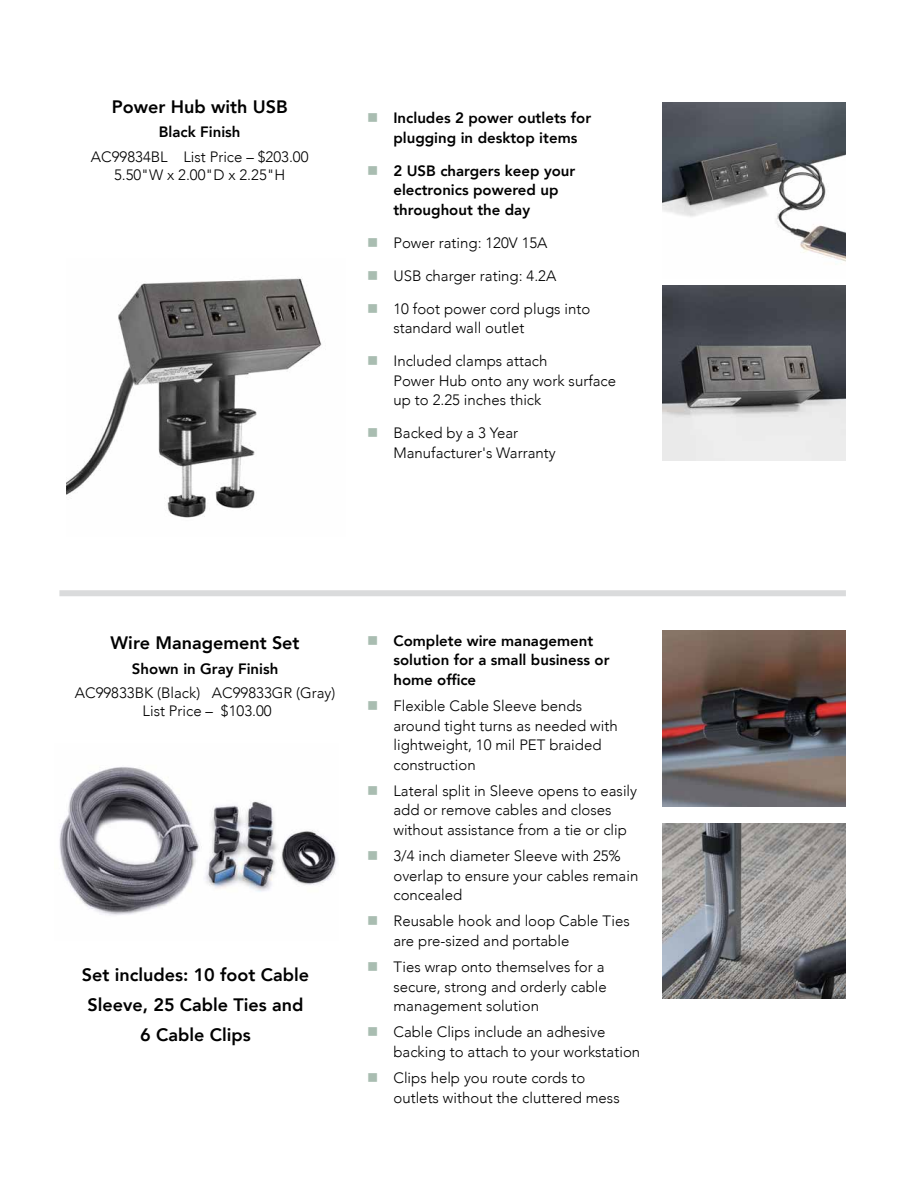
<style>
.page{position:relative;width:918px;height:1188px;background:#fff}
.page>*{position:absolute;margin:0;border:0;box-sizing:border-box;transform-origin:0 0}
.t1{font:800 18px/30px "Avenir";color:#000;text-align:center}
.t2{font:300 15px/19.5px "Avenir";color:#000}
.t3{font:800 15px/19.5px "Avenir";color:#000}
.s1{color:#a9bdb1}
</style>
<div class="page">
<img style="left:663px;top:103px;width:183px;height:159px">
<img style="left:67px;top:278px;width:255px;height:240px">
<img style="left:59px;top:767px;width:278px;height:149px">
<img style="left:663px;top:631px;width:183px;height:175px">
<img style="left:663px;top:824px;width:183px;height:175px">
<img style="left:663px;top:285px;width:183px;height:176px">
<div style="left:59px;top:590px;width:787px;height:6px;background:#dadbdc"></div>
<p class="t1" style="left:112px;top:91px;width:177px">Power Hub with USB</p>
<p class="t3" style="left:159px;top:122px;width:83px">Black Finish</p>
<p class="t2" style="left:91px;top:148px;width:219px;line-height:18px;text-align:center">AC99834BL List Price – $203.00<br>5.50"W x 2.00"D x 2.25"H</p>
<p class="t3" style="left:393px;top:108px;width:199px;text-indent:-26px"><span class="s1">■</span> Includes 2 power outlets for plugging in desktop items</p>
<p class="t3" style="left:393px;top:161px;width:183px;text-indent:-26px"><span class="s1">■</span> 2 USB chargers keep your electronics powered up throughout the day</p>
<p class="t2" style="left:367px;top:233px;width:182px"><span class="s1">■</span> Power rating: 120V 15A</p>
<p class="t2" style="left:367px;top:266px;width:191px"><span class="s1">■</span> USB charger rating: 4.2A</p>
<p class="t2" style="left:393px;top:299px;width:198px;text-indent:-26px"><span class="s1">■</span> 10 foot power cord plugs into standard wall outlet</p>
<p class="t2" style="left:393px;top:351px;width:224px;text-indent:-26px"><span class="s1">■</span> Included clamps attach<br>Power Hub onto any work surface up to 2.25 inches thick</p>
<p class="t2" style="left:393px;top:423px;width:164px;text-indent:-26px"><span class="s1">■</span> Backed by a 3 Year<br>Manufacturer's Warranty</p>
<p class="t1" style="left:111px;top:628px;width:191px">Wire Management Set</p>
<p class="t3" style="left:132px;top:659px;width:148px">Shown in Gray Finish</p>
<p class="t2" style="left:75px;top:684px;width:262px;line-height:18px;text-align:center">AC99833BK (Black) AC99833GR (Gray)<br>List Price – $103.00</p>
<p class="t1" style="left:82px;top:960px;width:229px">Set includes: 10 foot Cable<br>Sleeve, 25 Cable Ties and<br>6 Cable Clips</p>
<p class="t3" style="left:393px;top:631px;width:218px;text-indent:-26px"><span class="s1">■</span> Complete wire management solution for a small business or home office</p>
<p class="t2" style="left:393px;top:696px;width:226px;text-indent:-26px"><span class="s1">■</span> Flexible Cable Sleeve bends around tight turns as needed with lightweight, 10 mil PET braided construction</p>
<p class="t2" style="left:393px;top:781px;width:245px;text-indent:-26px"><span class="s1">■</span> Lateral split in Sleeve opens to easily add or remove cables and closes without assistance from a tie or clip</p>
<p class="t2" style="left:393px;top:846px;width:246px;text-indent:-26px"><span class="s1">■</span> 3/4 inch diameter Sleeve with 25% overlap to ensure your cables remain concealed</p>
<p class="t2" style="left:393px;top:912px;width:238px;text-indent:-26px"><span class="s1">■</span> Reusable hook and loop Cable Ties are pre-sized and portable</p>
<p class="t2" style="left:393px;top:957px;width:215px;text-indent:-26px"><span class="s1">■</span> Ties wrap onto themselves for a secure, strong and orderly cable management solution</p>
<p class="t2" style="left:393px;top:1023px;width:248px;text-indent:-26px"><span class="s1">■</span> Cable Clips include an adhesive backing to attach to your workstation</p>
<p class="t2" style="left:393px;top:1068px;width:228px;text-indent:-26px"><span class="s1">■</span> Clips help you route cords to outlets without the cluttered mess</p>
</div>
